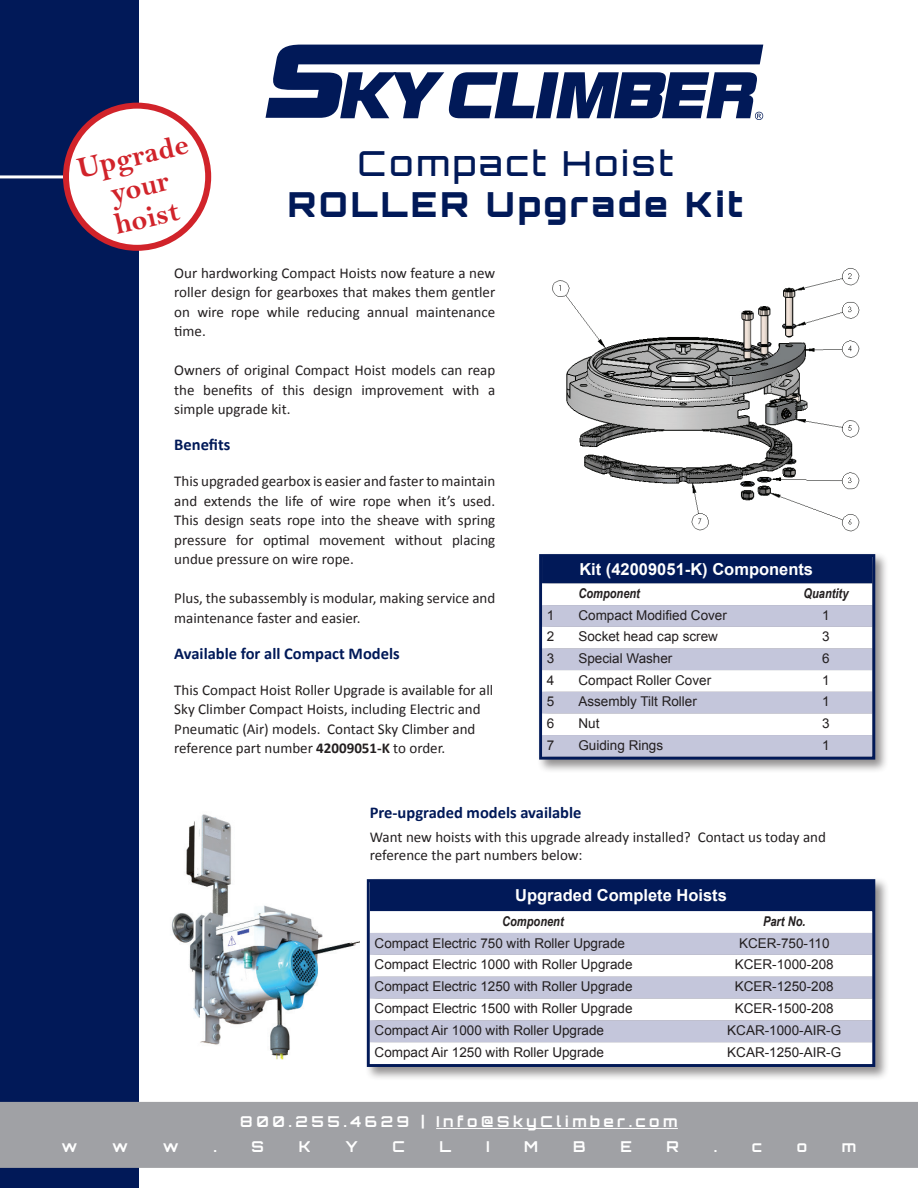
<style>
.page{position:relative;width:918px;height:1188px;background:#fff}
.page>*{position:absolute;margin:0;border:0;box-sizing:border-box;transform-origin:0 0}
.t1{font:900 34.5px "Orbitron";letter-spacing:.09em;color:#011958}
.t2{font:500 34.5px "Orbitron";letter-spacing:.09em;color:#011958}
.t3{font:30px/31.5px "Bell MT Bold";color:#d1232a;text-align:center}
.t4{font:700 16.5px "Calibri";color:#011958}
.t5{font:700 16.5px "Arial";color:#fff}
.t6{font:15px/19.5px "Calibri";color:#231f20;text-align:justify}
.t7{font:700 15px "Orbitron";letter-spacing:.24em;color:#fff}
.t8{font:13.5px "Arial";color:#231f20}
.t9{font:italic 700 13.5px "Arial Narrow";color:#231f20}
.s1{font-weight:700}
</style>
<div class="page">
<div style="left:0;top:0;width:139px;height:1188px;background:#011958"></div>
<div style="left:0;top:1102px;width:918px;height:66px;background:#a0a1a5"></div>
<hr style="left:436px;top:1128px;width:242px;height:1px;background:#fff">
<svg style="left:266px;top:45px;width:497px;height:75px"></svg>
<hr style="left:0;top:175px;width:306px;height:3px;background:#fff">
<div style="left:537px;top:552px;width:352px;height:221px;background:#231f20;opacity:.5"></div>
<div style="left:543px;top:558px;width:328px;height:26px;background:#011958"></div>
<svg style="left:543px;top:584px;width:328px;height:21px"></svg>
<svg style="left:543px;top:605px;width:328px;height:151px;fill:#c4c6db"></svg>
<div style="left:539px;top:554px;width:336px;height:206px;border:3px solid #011958"></div>
<div style="left:365px;top:877px;width:524px;height:204px;background:#231f20;opacity:.5"></div>
<div style="left:370px;top:882px;width:502px;height:29px;background:#011958"></div>
<svg style="left:371px;top:911px;width:500px;height:152px"></svg>
<svg style="left:371px;top:933px;width:500px;height:109px;fill:#c4c6db"></svg>
<div style="left:367px;top:879px;width:508px;height:188px;border:3px solid #011958"></div>
<img style="left:171px;top:814px;width:189px;height:246px">
<img style="left:552px;top:268px;width:308px;height:264px">
<div style="left:66px;top:106px;width:142px;height:142px;background:#fff;border-radius:50%"></div>
<div style="left:63px;top:103px;width:148px;height:148px;border:6px solid #d1232a;border-radius:50%"></div>
<h2 class="t3" style="left:74px;top:154px;width:115px;rotate:-13deg">Upgrade your hoist</h2>
<h1 class="t2" style="left:358px;top:142px;width:316px">Compact Hoist</h1>
<h1 class="t1" style="left:288px;top:184px;width:457px">ROLLER Upgrade Kit</h1>
<p class="t6" style="left:174px;top:263px;width:323px">Our hardworking Compact Hoists now feature a new roller design for gearboxes that makes them gentler on wire rope while reducing annual maintenance time.</p>
<p class="t6" style="left:174px;top:360px;width:322px">Owners of original Compact Hoist models can reap the benefits of this design improvement with a simple upgrade kit.</p>
<p class="t4" style="left:174px;top:434px;width:58px">Benefits</p>
<p class="t6" style="left:174px;top:471px;width:322px">This upgraded gearbox is easier and faster to maintain and extends the life of wire rope when it’s used.<br>This design seats rope into the sheave with spring pressure for optimal movement without placing undue pressure on wire rope.</p>
<p class="t6" style="left:174px;top:588px;width:322px">Plus, the subassembly is modular, making service and maintenance faster and easier.</p>
<p class="t4" style="left:174px;top:643px;width:227px">Available for all Compact Models</p>
<p class="t6" style="left:174px;top:680px;width:321px;text-align:left">This Compact Hoist Roller Upgrade is available for all Sky Climber Compact Hoists, including Electric and Pneumatic (Air) models. Contact Sky Climber and reference part number <span class="s1">42009051-K</span> to order.</p>
<p class="t5" style="left:579px;top:558px;width:235px">Kit (42009051-K) Components</p>
<p class="t9" style="left:578px;top:583px;width:63px">Component</p>
<p class="t9" style="left:804px;top:583px;width:46px">Quantity</p>
<p class="t8" style="left:547px;top:606px;width:9px">1</p>
<p class="t8" style="left:578px;top:606px;width:150px">Compact Modified Cover</p>
<p class="t8" style="left:822px;top:606px;width:9px">1</p>
<p class="t8" style="left:547px;top:628px;width:9px">2</p>
<p class="t8" style="left:578px;top:628px;width:141px">Socket head cap screw</p>
<p class="t8" style="left:822px;top:628px;width:9px">3</p>
<p class="t8" style="left:547px;top:649px;width:9px">3</p>
<p class="t8" style="left:578px;top:649px;width:96px">Special Washer</p>
<p class="t8" style="left:822px;top:649px;width:9px">6</p>
<p class="t8" style="left:547px;top:671px;width:9px">4</p>
<p class="t8" style="left:578px;top:671px;width:134px">Compact Roller Cover</p>
<p class="t8" style="left:822px;top:671px;width:9px">1</p>
<p class="t8" style="left:547px;top:693px;width:9px">5</p>
<p class="t8" style="left:578px;top:693px;width:120px">Assembly Tilt Roller</p>
<p class="t8" style="left:822px;top:693px;width:9px">1</p>
<p class="t8" style="left:547px;top:714px;width:9px">6</p>
<p class="t8" style="left:578px;top:714px;width:23px">Nut</p>
<p class="t8" style="left:822px;top:714px;width:9px">3</p>
<p class="t8" style="left:547px;top:736px;width:9px">7</p>
<p class="t8" style="left:578px;top:736px;width:86px">Guiding Rings</p>
<p class="t8" style="left:822px;top:736px;width:9px">1</p>
<p class="t4" style="left:370px;top:802px;width:213px">Pre-upgraded models available</p>
<p class="t6" style="left:370px;top:828px;width:458px;line-height:18px">Want new hoists with this upgrade already installed? Contact us today and reference the part numbers below:</p>
<p class="t5" style="left:515px;top:885px;width:213px">Upgraded Complete Hoists</p>
<p class="t9" style="left:502px;top:911px;width:63px">Component</p>
<p class="t9" style="left:763px;top:911px;width:44px">Part No.</p>
<p class="t8" style="left:375px;top:934px;width:252px">Compact Electric 750 with Roller Upgrade</p>
<p class="t8" style="left:739px;top:934px;width:92px">KCER-750-110</p>
<p class="t8" style="left:375px;top:956px;width:260px">Compact Electric 1000 with Roller Upgrade</p>
<p class="t8" style="left:735px;top:956px;width:101px">KCER-1000-208</p>
<p class="t8" style="left:375px;top:978px;width:260px">Compact Electric 1250 with Roller Upgrade</p>
<p class="t8" style="left:735px;top:978px;width:101px">KCER-1250-208</p>
<p class="t8" style="left:375px;top:1000px;width:260px">Compact Electric 1500 with Roller Upgrade</p>
<p class="t8" style="left:735px;top:1000px;width:101px">KCER-1500-208</p>
<p class="t8" style="left:375px;top:1021px;width:231px">Compact Air 1000 with Roller Upgrade</p>
<p class="t8" style="left:727px;top:1021px;width:116px">KCAR-1000-AIR-G</p>
<p class="t8" style="left:375px;top:1043px;width:231px">Compact Air 1250 with Roller Upgrade</p>
<p class="t8" style="left:727px;top:1043px;width:116px">KCAR-1250-AIR-G</p>
<p class="t7" style="left:240px;top:1113px;width:439px">800.255.4629 | Info@SkyClimber.com</p>
<p class="t7" style="left:62px;top:1138px;width:17px">w</p>
<p class="t7" style="left:112px;top:1138px;width:17px">w</p>
<p class="t7" style="left:163px;top:1138px;width:17px">w</p>
<p class="t7" style="left:214px;top:1138px;width:5px">.</p>
<p class="t7" style="left:252px;top:1138px;width:14px">S</p>
<p class="t7" style="left:299px;top:1138px;width:13px">K</p>
<p class="t7" style="left:345px;top:1138px;width:14px">Y</p>
<p class="t7" style="left:392px;top:1138px;width:14px">C</p>
<p class="t7" style="left:440px;top:1138px;width:13px">L</p>
<p class="t7" style="left:486px;top:1138px;width:5px">I</p>
<p class="t7" style="left:524px;top:1138px;width:15px">M</p>
<p class="t7" style="left:573px;top:1138px;width:14px">B</p>
<p class="t7" style="left:620px;top:1138px;width:13px">E</p>
<p class="t7" style="left:667px;top:1138px;width:14px">R</p>
<p class="t7" style="left:714px;top:1138px;width:5px">.</p>
<p class="t7" style="left:752px;top:1138px;width:12px">c</p>
<p class="t7" style="left:797px;top:1138px;width:12px">o</p>
<p class="t7" style="left:842px;top:1138px;width:16px">m</p>
</div>
